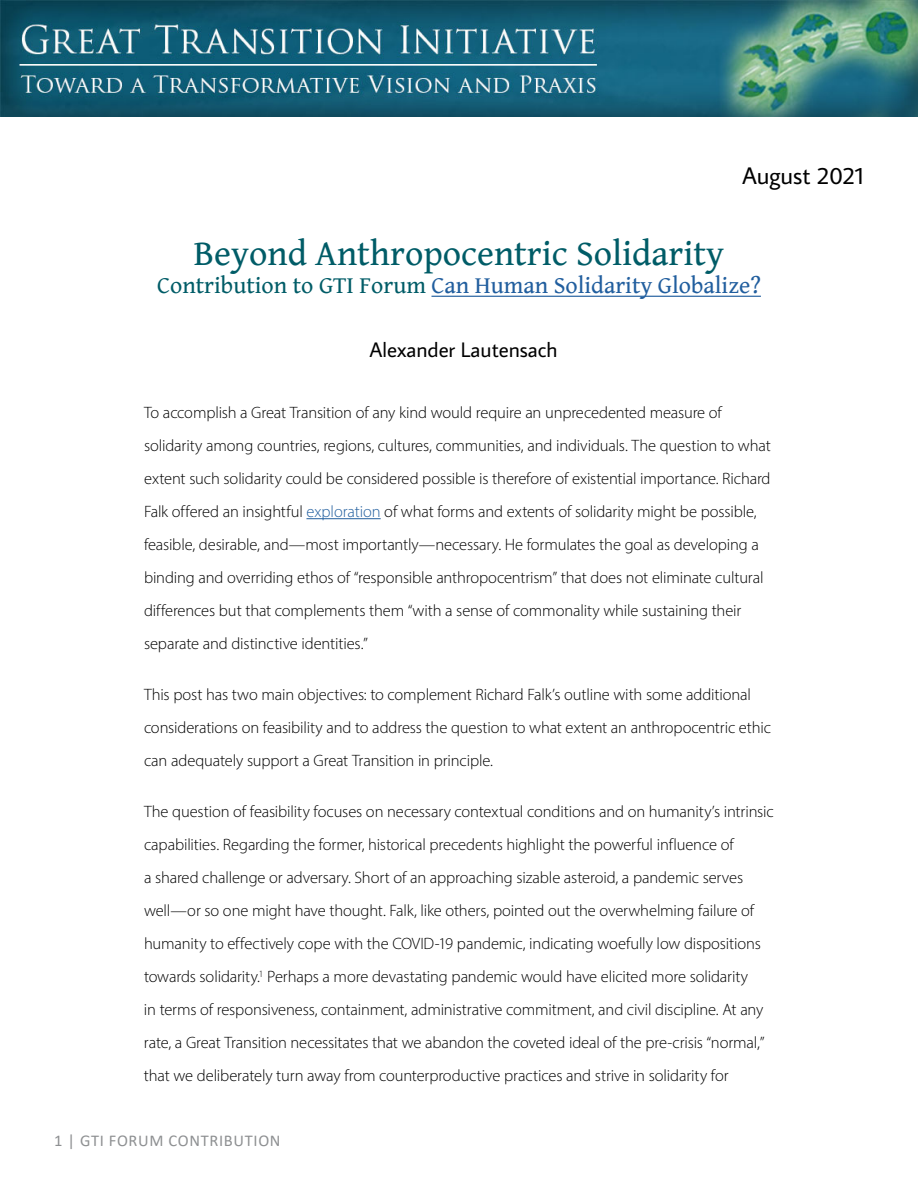
<style>
.page{position:relative;width:918px;height:1188px;background:#fff}
.page>*{position:absolute;margin:0;border:0;box-sizing:border-box;transform-origin:0 0}
.t1{font:36px "Gentium Book Basic";color:#005c67}
.t2{font:24px "Gentium Book Basic";color:#215e9e}
.t3{font:24px "Average Sans";letter-spacing:-.005em;color:#000}
.t4{font:21px "Average Sans";color:#000}
.t5{font:300 16.5px/33px "Myriad Pro";letter-spacing:-.01em;color:#000}
.t6{font:16.5px "Calibri";letter-spacing:.04em;color:#8e9092}
.s1{color:#005c67}
.s2{color:#215e9e}
</style>
<div class="page">
<img style="left:0;top:1px;width:918px;height:116px">
<hr style="left:431px;top:296px;width:330px;height:1px;background:#215e9e">
<hr style="left:306px;top:518px;width:75px;height:1px;background:#215e9e">
<h2 class="t3" style="left:742px;top:160px;width:123px">August 2021</h2>
<h1 class="t1" style="left:194px;top:226px;width:532px">Beyond Anthropocentric Solidarity</h1>
<h2 class="t2" style="left:157px;top:268px;width:605px"><span class="s1">Contribution to GTI Forum</span> Can Human Solidarity Globalize?</h2>
<p class="t4" style="left:370px;top:335px;width:190px">Alexander Lautensach</p>
<p class="t5" style="left:144px;top:396px;width:628px">To accomplish a Great Transition of any kind would require an unprecedented measure of solidarity among countries, regions, cultures, communities, and individuals. The question to what extent such solidarity could be considered possible is therefore of existential importance. Richard Falk offered an insightful <span class="s2">exploration</span> of what forms and extents of solidarity might be possible, feasible, desirable, and—most importantly—necessary. He formulates the goal as developing a binding and overriding ethos of “responsible anthropocentrism” that does not eliminate cultural differences but that complements them “with a sense of commonality while sustaining their separate and distinctive identities.”</p>
<p class="t5" style="left:144px;top:678px;width:629px">This post has two main objectives: to complement Richard Falk’s outline with some additional considerations on feasibility and to address the question to what extent an anthropocentric ethic can adequately support a Great Transition in principle.</p>
<p class="t5" style="left:144px;top:795px;width:631px">The question of feasibility focuses on necessary contextual conditions and on humanity’s intrinsic capabilities. Regarding the former, historical precedents highlight the powerful influence of<br>a shared challenge or adversary. Short of an approaching sizable asteroid, a pandemic serves well—or so one might have thought. Falk, like others, pointed out the overwhelming failure of humanity to effectively cope with the COVID-19 pandemic, indicating woefully low dispositions towards solidarity.<sup>1</sup> Perhaps a more devastating pandemic would have elicited more solidarity<br>in terms of responsiveness, containment, administrative commitment, and civil discipline. At any rate, a Great Transition necessitates that we abandon the coveted ideal of the pre-crisis “normal,” that we deliberately turn away from counterproductive practices and strive in solidarity for</p>
<p class="t6" style="left:54px;top:1129px;width:228px">1 | GTI FORUM CONTRIBUTION</p>
</div>
